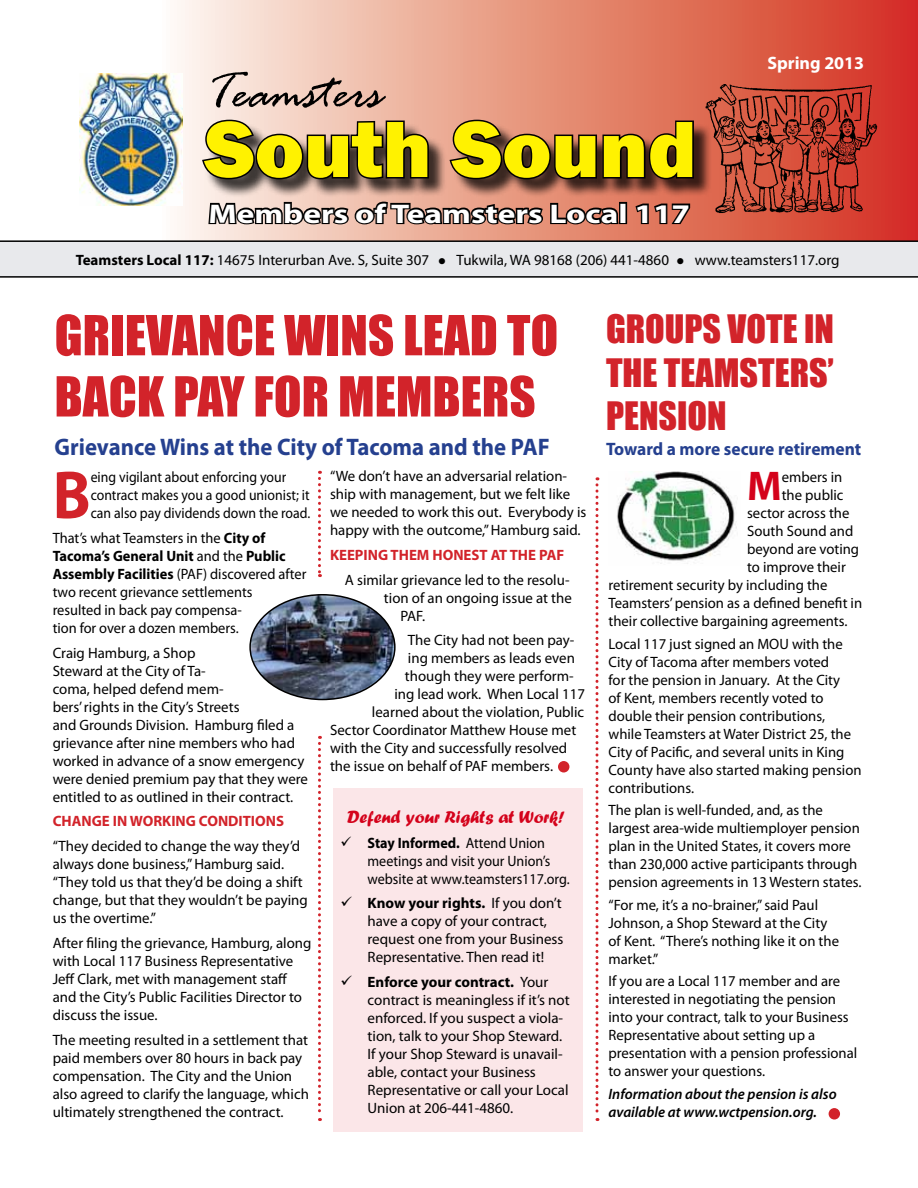
<style>
.page{position:relative;width:918px;height:1188px;background:#fff}
.page>*{position:absolute;margin:0;border:0;box-sizing:border-box;transform-origin:0 0}
.t1{font:800 82.5px "Franklin Gothic";color:#fff200}
.t2{font:700 68.4px "Myriad Pro";color:#d2232a;scale:.92 1}
.t3{font:italic 52.5px "Rage";color:#000}
.t4{font:51px/61.2px "Impact";color:#d2232a}
.t5{font:700 41.7px "Myriad Pro";color:#d4021b}
.t6{font:36px/43.2px "Impact";color:#d2232a}
.t7{font:700 27px "Myriad Pro";color:#fff;scale:1.24 1}
.t8{font:700 24px "Myriad Pro";color:#25408f;scale:.95 1}
.t9{font:700 18px "Myriad Pro";color:#25408f}
.t10{font:18px "Forte";color:#d4021b}
.t11{font:700 18px "Myriad Pro";color:#fff}
.t12{font:15px/18px "Myriad Pro";color:#000}
.t13{font:15px/18px "Myriad Pro";color:#000;scale:.96 1}
.t14{font:15px/18px "Myriad Pro";color:#000;scale:.92 1}
.t15{font:15px/18px "Myriad Pro";color:#000;scale:.94 1}
.t16{font:italic 600 15px/18px "Myriad Pro";color:#000}
.t17{font:700 15px "Myriad Pro";color:#d2232a}
.s1{font-weight:700}
</style>
<div class="page">
<div style="left:333px;top:789px;width:250px;height:343px;background:#fbe6e8"></div>
<svg style="left:79px;top:0;width:839px;height:240px"></svg>
<svg style="left:0;top:240px;width:918px;height:38px;background:#d5d5d8"></svg>
<svg style="left:200px;top:60px;width:495px;height:167px;background:#ab7d6e"></svg>
<img style="left:80px;top:73px;width:102px;height:133px">
<img style="left:704px;top:85px;width:176px;height:131px">
<img style="left:252px;top:595px;width:141px;height:105px">
<div style="left:249px;top:594px;width:147px;height:106px;border:2px solid #000;border-radius:50%"></div>
<img style="left:617px;top:471px;width:120px;height:93px">
<svg style="left:318px;top:736px;width:3px;height:385px"></svg>
<svg style="left:596px;top:477px;width:2px;height:644px"></svg>
<svg style="left:318px;top:471px;width:3px;height:106px"></svg>
<div style="left:558px;top:761px;width:11px;height:11px;background:#d2232a;border-radius:50%"></div>
<div style="left:829px;top:1108px;width:11px;height:12px;background:#d2232a;border-radius:50%"></div>
<h3 class="t3" style="left:206px;top:64px;width:178px">Teamsters</h3>
<h1 class="t1" style="left:205px;top:96px;width:493px">South Sound</h1>
<h3 class="t7" style="left:208px;top:196px;width:390px">Members of Teamsters Local 117</h3>
<p class="t11" style="left:767px;top:51px;width:98px">Spring 2013</p>
<p class="t12" style="left:76px;top:251px;width:765px"><span class="s1">Teamsters Local 117:</span> 14675 Interurban Ave. S, Suite 307 ● Tukwila, WA 98168 (206) 441-4860 ● www.teamsters117.org</p>
<h3 class="t4" style="left:55px;top:303px;width:505px">GRIEVANCE WINS LEAD TO<br>BACK PAY FOR MEMBERS</h3>
<h3 class="t8" style="left:55px;top:431px;width:523px">Grievance Wins at the City of Tacoma and the PAF</h3>
<h2 class="t2" style="left:53px;top:450px;width:43px">B</h2>
<p class="t14" style="left:91px;top:468px;width:240px">eing vigilant about enforcing your contract makes you a good unionist; it can also pay dividends down the road.</p>
<p class="t13" style="left:53px;top:529px;width:266px">That’s what Teamsters in the <span class="s1">City of Tacoma’s General Unit</span> and the <span class="s1">Public Assembly Facilities</span> (PAF) discovered after two recent grievance settlements<br>resulted in back pay compensa-<br>tion for over a dozen members.</p>
<p class="t12" style="left:53px;top:643px;width:257px">Craig Hamburg, a Shop<br>Steward at the City of Ta-<br>coma, helped defend mem-<br>bers’ rights in the City’s Streets<br>and Grounds Division. Hamburg filed a grievance after nine members who had worked in advance of a snow emergency were denied premium pay that they were entitled to as outlined in their contract.</p>
<p class="t17" style="left:53px;top:811px;width:233px">CHANGE IN WORKING CONDITIONS</p>
<p class="t12" style="left:53px;top:837px;width:257px">“They decided to change the way they’d always done business,” Hamburg said. “They told us that they’d be doing a shift change, but that they wouldn’t be paying us the overtime.”</p>
<p class="t12" style="left:53px;top:934px;width:260px">After filing the grievance, Hamburg, along with Local 117 Business Representative Jeff Clark, met with management staff and the City’s Public Facilities Director to discuss the issue.</p>
<p class="t12" style="left:53px;top:1030px;width:258px">The meeting resulted in a settlement that paid members over 80 hours in back pay compensation. The City and the Union also agreed to clarify the language, which ultimately strengthened the contract.</p>
<p class="t12" style="left:330px;top:467px;width:258px">“We don’t have an adversarial relation&shy;ship with management, but we felt like we needed to work this out. Everybody is happy with the outcome,” Hamburg said.</p>
<p class="t17" style="left:330px;top:545px;width:236px">KEEPING THEM HONEST AT THE PAF</p>
<p class="t12" style="left:345px;top:570px;width:226px">A similar grievance led to the resolu-</p>
<p class="t12" style="left:384px;top:588px;width:189px">tion of an ongoing issue at the</p>
<p class="t12" style="left:400px;top:606px;width:26px">PAF.</p>
<p class="t12" style="left:408px;top:631px;width:168px">The City had not been pay-</p>
<p class="t12" style="left:408px;top:649px;width:168px">ing members as leads even</p>
<p class="t12" style="left:405px;top:667px;width:170px">though they were perform-</p>
<p class="t12" style="left:394px;top:685px;width:192px">ing lead work. When Local 117</p>
<p class="t12" style="left:372px;top:703px;width:214px">learned about the violation, Public</p>
<p class="t12" style="left:330px;top:721px;width:248px">Sector Coordinator Matthew House met</p>
<p class="t12" style="left:330px;top:739px;width:239px">with the City and successfully resolved</p>
<p class="t12" style="left:330px;top:757px;width:225px">the issue on behalf of PAF members.</p>
<p class="t10" style="left:347px;top:806px;width:219px">Defend your Rights at Work!</p>
<p class="t15" style="left:368px;top:833px;width:217px"><span class="s1">Stay Informed.</span> Attend Union meetings and visit your Union’s website at www.teamsters117.org.</p>
<p class="t12" style="left:368px;top:894px;width:197px"><span class="s1">Know your rights.</span> If you don’t have a copy of your contract, request one from your Business<br>Representative. Then read it!</p>
<p class="t12" style="left:368px;top:973px;width:204px"><span class="s1">Enforce your contract.</span> Your contract is meaningless if it’s not enforced. If you suspect a viola&shy;tion, talk to your Shop Steward.<br>If your Shop Steward is unavail&shy;able, contact your Business<br>Representative or call your Local<br>Union at 206-441-4860.</p>
<h3 class="t6" style="left:606px;top:307px;width:229px">GROUPS VOTE IN<br>THE TEAMSTERS’<br>PENSION</h3>
<p class="t9" style="left:606px;top:437px;width:257px">Toward a more secure retirement</p>
<h3 class="t5" style="left:747px;top:459px;width:36px">M</h3>
<p class="t12" style="left:782px;top:468px;width:62px">embers in</p>
<p class="t12" style="left:782px;top:486px;width:63px">the public</p>
<p class="t12" style="left:747px;top:504px;width:104px">sector across the</p>
<p class="t12" style="left:747px;top:522px;width:108px">South Sound and</p>
<p class="t12" style="left:747px;top:540px;width:114px">beyond are voting</p>
<p class="t12" style="left:747px;top:558px;width:100px">to improve their</p>
<p class="t12" style="left:609px;top:576px;width:220px">retirement security by including the</p>
<p class="t12" style="left:609px;top:594px;width:255px">Teamsters’ pension as a defined benefit in</p>
<p class="t12" style="left:609px;top:612px;width:240px">their collective bargaining agreements.</p>
<p class="t12" style="left:609px;top:634px;width:255px">Local 117 just signed an MOU with the City of Tacoma after members voted<br>for the pension in January. At the City<br>of Kent, members recently voted to double their pension contributions, while Teamsters at Water District 25, the City of Pacific, and several units in King County have also started making pension contributions.</p>
<p class="t12" style="left:609px;top:801px;width:254px">The plan is well-funded, and, as the largest area-wide multiemployer pension plan in the United States, it covers more than 230,000 active participants through pension agreements in 13 Western states.</p>
<p class="t12" style="left:609px;top:896px;width:232px">“For me, it’s a no-brainer,” said Paul<br>Johnson, a Shop Steward at the City of Kent. “There’s nothing like it on the market.”</p>
<p class="t12" style="left:609px;top:972px;width:250px">If you are a Local 117 member and are interested in negotiating the pension into your contract, talk to your Business Representative about setting up a presentation with a pension professional to answer your questions.</p>
<p class="t16" style="left:609px;top:1085px;width:230px">Information about the pension is also available at www.wctpension.org.</p>
</div>
